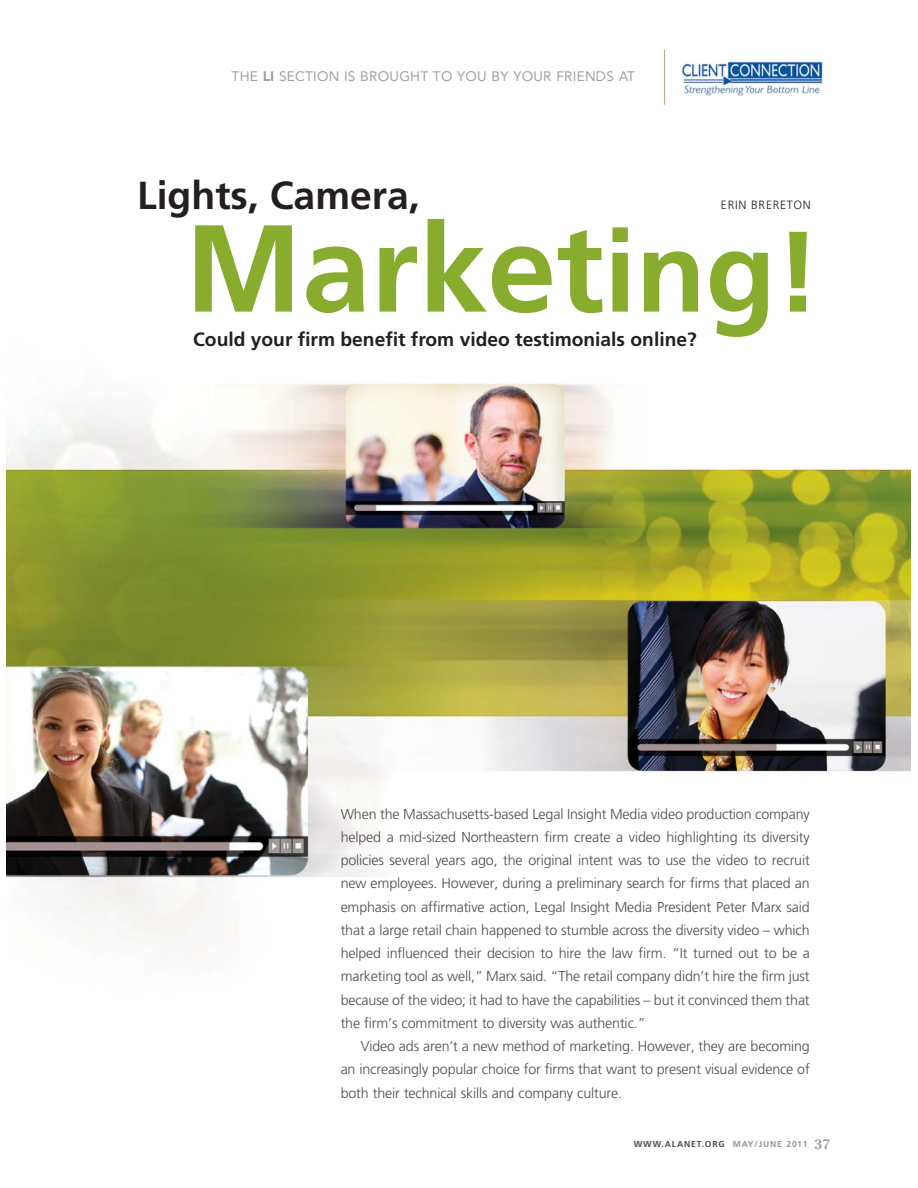
<style>
.page{position:relative;width:918px;height:1188px;background:#fff}
.page>*{position:absolute;margin:0;border:0;box-sizing:border-box;transform-origin:0 0}
.t1{font:700 123.6px "Frutiger";color:#88ac2e}
.t2{font:700 39.15px "Frutiger";color:#231f20}
.t3{font:700 19.2px "Frutiger";color:#231f20}
.t4{font:300 14.25px/23.2px "Frutiger";letter-spacing:-.01em;color:#4c4c4e;text-align:justify}
.t5{font:13.65px "Avenir";letter-spacing:.02em;color:#a0a0a4}
.t6{font:300 12px "Frutiger";letter-spacing:.06em;color:#231f20}
.t7{font:700 8.7px "Frutiger";letter-spacing:.1em;color:#4c4c4e}
.s1{font-weight:900}
.s2{font-size:114.3px}
.s3{color:#939598}
.s4{font-family:"Utopia";font-weight:600;font-size:14.25px;color:#939598}
</style>
<div class="page">
<img style="left:7px;top:383px;width:903px;height:575px">
<hr style="left:664px;top:50px;width:1px;height:55px;background:#c4a07c">
<img style="left:681px;top:59px;width:144px;height:38px">
<p class="t5" style="left:232px;top:70px;width:405px">THE <span class="s1">LI</span> SECTION IS BROUGHT TO YOU BY YOUR FRIENDS AT</p>
<h2 class="t2" style="left:137px;top:180px;width:284px">Lights, Camera,</h2>
<h1 class="t1" style="left:185px;top:219px;width:636px">Market<span class="s2">ing!</span></h1>
<p class="t6" style="left:721px;top:200px;width:91px">ERIN BRERETON</p>
<h3 class="t3" style="left:193px;top:331px;width:505px">Could your firm benefit from video testimonials online?</h3>
<p class="t4" style="left:341px;top:803px;width:471px">When the Massachusetts-based Legal Insight Media video production company helped a mid-sized Northeastern firm create a video highlighting its diversity policies several years ago, the original intent was to use the video to recruit new employees. However, during a preliminary search for firms that placed an emphasis on affirmative action, Legal Insight Media President Peter Marx said that a large retail chain happened to stumble across the diversity video – which helped influenced their decision to hire the law firm. “It turned out to be a marketing tool as well,” Marx said. “The retail company didn’t hire the firm just because of the video; it had to have the capabilities – but it convinced them that the firm’s commitment to diversity was authentic.”</p>
<p class="t4" style="left:341px;top:1036px;width:471px;text-indent:20px">Video ads aren’t a new method of marketing. However, they are becoming an increasingly popular choice for firms that want to present visual evidence of both their technical skills and company culture.</p>
<p class="t7" style="left:634px;top:1141px;width:198px">WWW.ALANET.ORG <span class="s3">MAY/JUNE 2011</span> <span class="s4">37</span></p>
</div>
